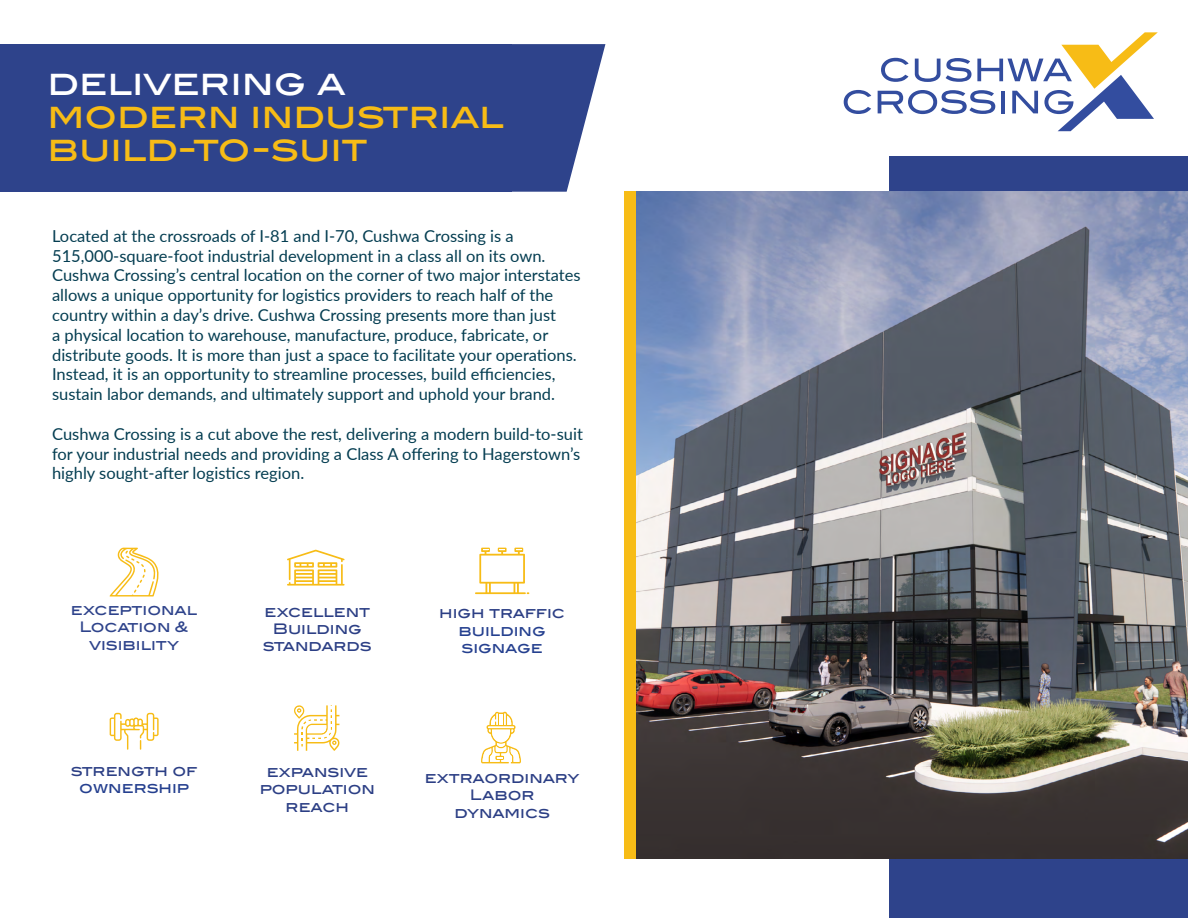
<style>
.page{position:relative;width:1188px;height:918px;background:#fff}
.page>*{position:absolute;margin:0;border:0;box-sizing:border-box;transform-origin:0 0}
.t1{font:500 34.5px/33px "Blair ITC";color:#f7bc16}
.t2{font:500 34.5px "Blair ITC";color:#fff}
.t3{font:16.5px/19.8px "Lato";color:#043d51}
.t4{font:500 14.55px/17.5px "Blair ITC";color:#2c3f85;text-align:center}
.t5{font:500 14.55px/17.5px "Blair ITC";color:#2e438b;text-align:center}
.t6{font:500 14.55px/17.5px "Blair ITC";color:#25408f}
</style>
<div class="page">
<div style="left:890px;top:157px;width:298px;height:761px;background:#2e438b"></div>
<img style="left:636px;top:191px;width:552px;height:667px">
<div style="left:624px;top:191px;width:12px;height:667px;background:#f7bc16"></div>
<svg style="left:110px;top:548px;width:49px;height:49px"></svg>
<svg style="left:481px;top:711px;width:40px;height:52px"></svg>
<svg style="left:294px;top:705px;width:46px;height:46px"></svg>
<svg style="left:511px;top:44px;width:94px;height:148px"></svg>
<div style="left:0;top:44px;width:511px;height:148px;background:#2e438b"></div>
<svg style="left:110px;top:713px;width:49px;height:37px"></svg>
<svg style="left:287px;top:550px;width:58px;height:36px"></svg>
<svg style="left:475px;top:548px;width:54px;height:46px"></svg>
<svg style="left:844px;top:90px;width:27px;height:24px"></svg>
<svg style="left:878px;top:32px;width:280px;height:99px"></svg>
<h1 class="t2" style="left:47px;top:62px;width:300px">delivering a</h1>
<h1 class="t1" style="left:47px;top:99px;width:458px">modern industrial build-to-suit</h1>
<p class="t3" style="left:52px;top:225px;width:530px">Located at the crossroads of I-81 and I-70, Cushwa Crossing is a 515,000-square-foot industrial development in a class all on its own.<br>Cushwa Crossing’s central location on the corner of two major interstates allows a unique opportunity for logistics providers to reach half of the country within a day’s drive. Cushwa Crossing presents more than just<br>a physical location to warehouse, manufacture, produce, fabricate, or distribute goods. It is more than just a space to facilitate your operations.<br>Instead, it is an opportunity to streamline processes, build efficiencies, sustain labor demands, and ultimately support and uphold your brand.</p>
<p class="t3" style="left:52px;top:423px;width:532px">Cushwa Crossing is a cut above the rest, delivering a modern build-to-suit for your industrial needs and providing a Class A offering to Hagerstown’s highly sought-after logistics region.</p>
<p class="t5" style="left:71px;top:601px;width:128px">exceptional<br>Location &amp; visibility</p>
<p class="t4" style="left:71px;top:762px;width:128px">strength of</p>
<p class="t6" style="left:79px;top:779px;width:111px">ownership</p>
<p class="t4" style="left:263px;top:602px;width:110px">excellent<br>Building standards</p>
<p class="t4" style="left:439px;top:604px;width:127px">high traffic</p>
<p class="t6" style="left:459px;top:622px;width:89px">building signage</p>
<p class="t4" style="left:260px;top:763px;width:117px">expansive population reach</p>
<p class="t4" style="left:425px;top:769px;width:156px">extraordinary<br>Labor dynamics</p>
</div>
